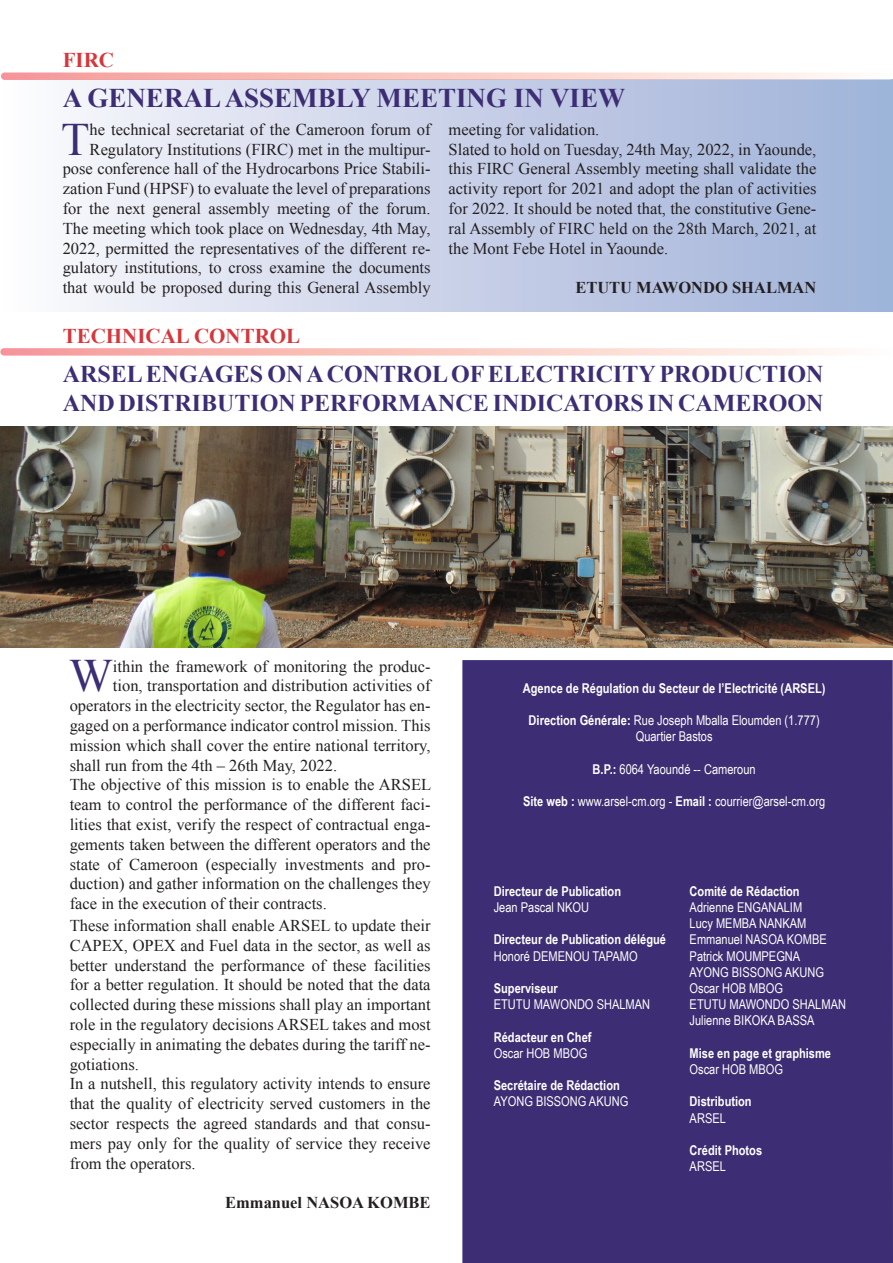
<style>
.page{position:relative;width:893px;height:1263px;background:#fff}
.page>*{position:absolute;margin:0;border:0;box-sizing:border-box;transform-origin:0 0}
.t1{font:46.35px "Times New Roman";color:#3d2d74}
.t2{font:700 27px "Times New Roman";color:#3d2d74}
.t3{font:700 24px/28.8px "Times New Roman";color:#3d2d74}
.t4{font:700 21px "Times New Roman";color:#d6373c}
.t5{font:16.5px/19.8px "Times New Roman";color:#231f20;text-align:justify}
.t6{font:700 16.5px "Times New Roman";color:#231f20}
.t7{font:13.5px "Arial Narrow";color:#fffffd}
.t8{font:700 13.5px "Arial Narrow";color:#fffffd}
.s1{font-weight:700}
</style>
<div class="page">
<div style="left:462px;top:660px;width:431px;height:603px;background:#3d2d74"></div>
<div style="left:0;top:80px;width:893px;height:231px;background:linear-gradient(to right,#fbf9fc,#9dafd7)"></div>
<img style="left:0;top:427px;width:893px;height:221px">
<svg style="left:0;top:348px;width:893px;height:8px;background:#facec9"></svg>
<svg style="left:1px;top:72px;width:892px;height:8px;background:#f7cbc7"></svg>
<p class="t4" style="left:63px;top:45px;width:53px">FIRC</p>
<p class="t2" style="left:63px;top:79px;width:564px">A GENERAL ASSEMBLY MEETING IN VIEW</p>
<p class="t1" style="left:61px;top:108px;width:30px">T</p>
<p class="t5" style="left:63px;top:119px;width:369px;text-align:right">he technical secretariat of the Cameroon forum of Regulatory Institutions (FIRC) met in the multipur&shy;pose conference hall of the Hydrocarbons Price Stabili&shy;zation Fund (HPSF) to evaluate the level of preparations for the next general assembly meeting of the forum.<br>The meeting which took place on Wednesday, 4th May, 2022, permitted the representatives of the different re&shy;gulatory institutions, to cross examine the documents that would be proposed during this General Assembly</p>
<p class="t5" style="left:449px;top:119px;width:152px">meeting for validation.</p>
<p class="t5" style="left:449px;top:139px;width:369px">Slated to hold on Tuesday, 24th May, 2022, in Yaounde, this FIRC General Assembly meeting shall validate the activity report for 2021 and adopt the plan of activities for 2022. It should be noted that, the constitutive Gene&shy;ral Assembly of FIRC held on the 28th March, 2021, at the Mont Febe Hotel in Yaounde.</p>
<p class="t6" style="left:575px;top:276px;width:243px">ETUTU MAWONDO SHALMAN</p>
<p class="t4" style="left:63px;top:322px;width:239px">TECHNICAL CONTROL</p>
<p class="t3" style="left:63px;top:359px;width:762px">ARSEL ENGAGES ON A CONTROL OF ELECTRICITY PRODUCTION<br>AND DISTRIBUTION PERFORMANCE INDICATORS IN CAMEROON</p>
<p class="t1" style="left:69px;top:645px;width:45px">W</p>
<p class="t5" style="left:113px;top:656px;width:319px">ithin the framework of monitoring the produc-</p>
<p class="t5" style="left:113px;top:676px;width:319px">tion, transportation and distribution activities of</p>
<p class="t5" style="left:70px;top:695px;width:362px">operators in the electricity sector, the Regulator has en-</p>
<p class="t5" style="left:70px;top:715px;width:362px">gaged on a performance indicator control mission. This</p>
<p class="t5" style="left:70px;top:735px;width:362px">mission which shall cover the entire national territory,</p>
<p class="t5" style="left:70px;top:755px;width:269px">shall run from the 4th – 26th May, 2022.</p>
<p class="t5" style="left:70px;top:775px;width:363px">The objective of this mission is to enable the ARSEL team to control the performance of the different faci&shy;lities that exist, verify the respect of contractual enga&shy;gements taken between the different operators and the state of Cameroon (especially investments and pro&shy;duction) and gather information on the challenges they face in the execution of their contracts.</p>
<p class="t5" style="left:70px;top:915px;width:362px">These information shall enable ARSEL to update their CAPEX, OPEX and Fuel data in the sector, as well as better understand the performance of these facilities for a better regulation. It should be noted that the data collected during these missions shall play an important role in the regulatory decisions ARSEL takes and most especially in animating the debates during the tariff ne&shy;gotiations.</p>
<p class="t5" style="left:70px;top:1074px;width:362px">In a nutshell, this regulatory activity intends to ensure that the quality of electricity served customers in the sector respects the agreed standards and that consu&shy;mers pay only for the quality of service they receive from the operators.</p>
<p class="t6" style="left:225px;top:1191px;width:207px">Emmanuel NASOA KOMBE</p>
<p class="t8" style="left:523px;top:678px;width:304px">Agence de Régulation du Secteur de l’Electricité (ARSEL)</p>
<p class="t7" style="left:529px;top:710px;width:293px"><span class="s1">Direction Générale:</span> Rue Joseph Mballa Eloumden (1.777)</p>
<p class="t7" style="left:636px;top:727px;width:78px">Quartier Bastos</p>
<p class="t7" style="left:593px;top:759px;width:165px"><span class="s1">B.P.:</span> 6064 Yaoundé -- Cameroun</p>
<p class="t7" style="left:523px;top:791px;width:304px"><span class="s1">Site web :</span> www.arsel-cm.org - <span class="s1">Email :</span> courrier@arsel-cm.org</p>
<p class="t8" style="left:494px;top:881px;width:129px">Directeur de Publication</p>
<p class="t7" style="left:494px;top:897px;width:97px">Jean Pascal NKOU</p>
<p class="t8" style="left:494px;top:929px;width:174px">Directeur de Publication délégué</p>
<p class="t7" style="left:494px;top:946px;width:145px">Honoré DEMENOU TAPAMO</p>
<p class="t8" style="left:494px;top:978px;width:65px">Superviseur</p>
<p class="t7" style="left:494px;top:994px;width:158px">ETUTU MAWONDO SHALMAN</p>
<p class="t8" style="left:494px;top:1026px;width:99px">Rédacteur en Chef</p>
<p class="t7" style="left:494px;top:1043px;width:95px">Oscar HOB MBOG</p>
<p class="t8" style="left:494px;top:1075px;width:128px">Secrétaire de Rédaction</p>
<p class="t7" style="left:494px;top:1092px;width:136px">AYONG BISSONG AKUNG</p>
<p class="t8" style="left:690px;top:881px;width:112px">Comité de Rédaction</p>
<p class="t7" style="left:690px;top:897px;width:114px">Adrienne ENGANALIM</p>
<p class="t7" style="left:690px;top:913px;width:118px">Lucy MEMBA NANKAM</p>
<p class="t7" style="left:690px;top:930px;width:139px">Emmanuel NASOA KOMBE</p>
<p class="t7" style="left:690px;top:946px;width:112px">Patrick MOUMPEGNA</p>
<p class="t7" style="left:690px;top:962px;width:136px">AYONG BISSONG AKUNG</p>
<p class="t7" style="left:690px;top:978px;width:95px">Oscar HOB MBOG</p>
<p class="t7" style="left:690px;top:994px;width:158px">ETUTU MAWONDO SHALMAN</p>
<p class="t7" style="left:690px;top:1011px;width:126px">Julienne BIKOKA BASSA</p>
<p class="t8" style="left:690px;top:1043px;width:143px">Mise en page et graphisme</p>
<p class="t7" style="left:690px;top:1059px;width:95px">Oscar HOB MBOG</p>
<p class="t8" style="left:690px;top:1091px;width:64px">Distribution</p>
<p class="t7" style="left:690px;top:1108px;width:38px">ARSEL</p>
<p class="t8" style="left:690px;top:1140px;width:74px">Crédit Photos</p>
<p class="t7" style="left:690px;top:1156px;width:38px">ARSEL</p>
</div>
